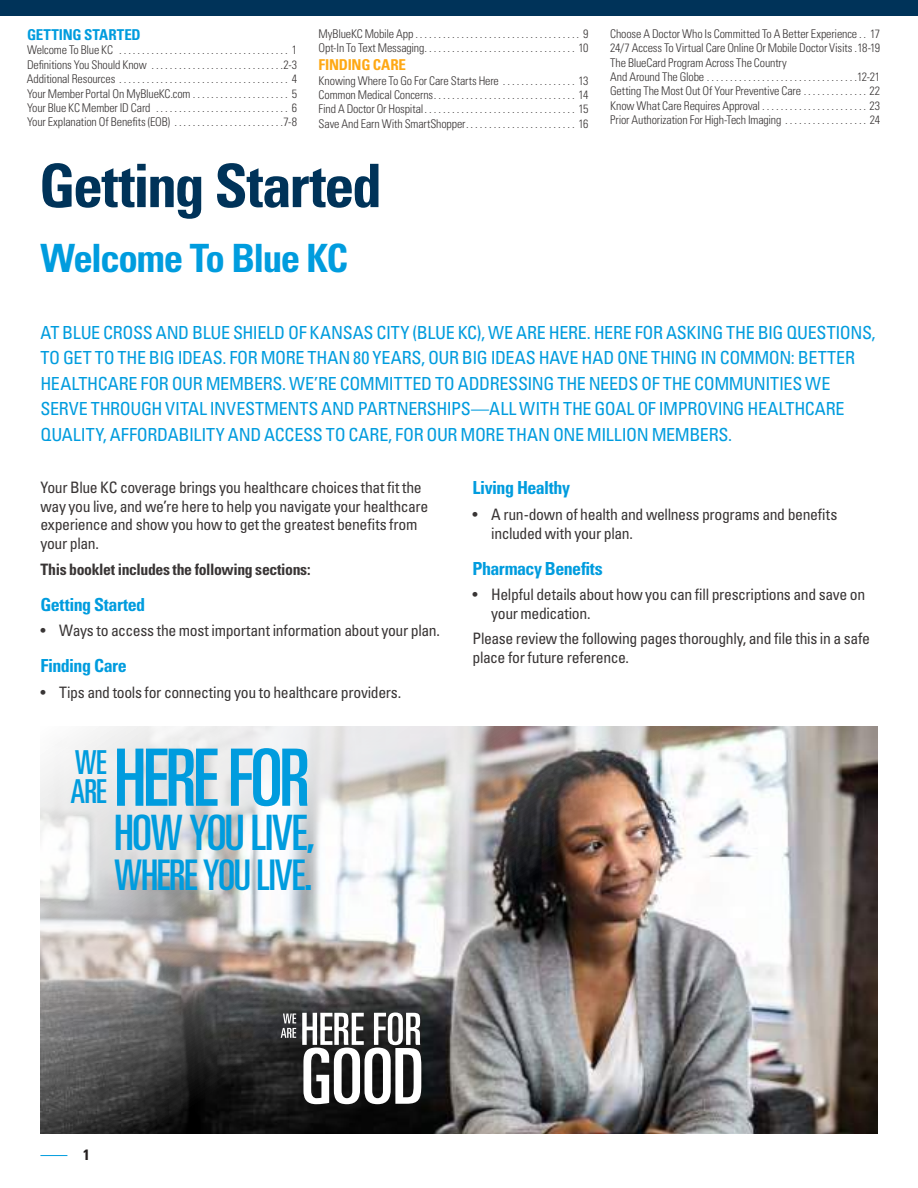
<style>
.page{position:relative;width:918px;height:1188px;background:#fff}
.page>*{position:absolute;margin:0;border:0;box-sizing:border-box;transform-origin:0 0}
.t1{font:ultra-condensed 79.2px "Univers LT Std";letter-spacing:-.04em;color:#009cde}
.t2{font:700 condensed 60px "Univers LT Std";letter-spacing:-.03em;color:#003359}
.t3{font:ultra-condensed 48.9px "Univers LT Std";letter-spacing:-.035em;color:#009cde}
.t4{font:ultra-condensed 42.3px "Univers LT Std";letter-spacing:-.025em;color:#009cde}
.t5{font:700 condensed 39px "Univers LT Std";letter-spacing:-.04em;color:#009cde}
.t6{font:ultra-condensed 33px/29.7px "Univers LT Std";color:#009cde}
.t7{font:condensed 18px/25.5px "Univers LT Std";letter-spacing:-.015em;color:#009cde}
.t8{font:700 condensed 18px "Univers LT Std";letter-spacing:-.03em;color:#009cde}
.t9{font:condensed 15.75px/18.8px "Univers LT Std";letter-spacing:-.025em;color:#393535}
.t10{font:700 condensed 15.75px "Univers LT Std";letter-spacing:-.025em;color:#393535}
.t11{font:700 condensed 15px "Univers LT Std";color:#009cde}
.t12{font:700 condensed 15px "Univers LT Std";letter-spacing:-.015em;color:#fea814}
.t13{font:700 condensed 15px "Univers LT Std";color:#241f1f}
.t14{font:300 condensed 12px/14.4px "Univers LT Std";letter-spacing:-.01em;color:#393535;text-align:justify}
</style>
<div class="page">
<svg style="left:40px;top:1155px;width:27px;height:1px"></svg>
<div style="left:0;top:0;width:918px;height:15px;background:#003359"></div>
<img style="left:40px;top:727px;width:838px;height:407px">
<svg style="left:281px;top:1014px;width:15px;height:24px"></svg>
<svg style="left:302px;top:1012px;width:119px;height:92px"></svg>
<p class="t11" style="left:27px;top:25px;width:115px">GETTING STARTED</p>
<p class="t14" style="left:27px;top:43px;width:272px">Welcome To Blue KC . . . . . . . . . . . . . . . . . . . . . . . . . . . . . . . . . . . . . 1<br>Definitions You Should Know . . . . . . . . . . . . . . . . . . . . . . . . . . . . 2-3<br>Additional Resources . . . . . . . . . . . . . . . . . . . . . . . . . . . . . . . . . . . . . 4<br>Your Member Portal On MyBlueKC.com . . . . . . . . . . . . . . . . . . . . . 5<br>Your Blue KC Member ID Card . . . . . . . . . . . . . . . . . . . . . . . . . . . . . 6<br>Your Explanation Of Benefits (EOB) . . . . . . . . . . . . . . . . . . . . . . . 7-8</p>
<p class="t14" style="left:319px;top:26px;width:272px">MyBlueKC Mobile App . . . . . . . . . . . . . . . . . . . . . . . . . . . . . . . . . . . . 9<br>Opt-In To Text Messaging . . . . . . . . . . . . . . . . . . . . . . . . . . . . . . . . . 10</p>
<p class="t12" style="left:319px;top:56px;width:89px">FINDING CARE</p>
<p class="t14" style="left:319px;top:73px;width:272px">Knowing Where To Go For Care Starts Here . . . . . . . . . . . . . . . . 13<br>Common Medical Concerns . . . . . . . . . . . . . . . . . . . . . . . . . . . . . . . 14<br>Find A Doctor Or Hospital . . . . . . . . . . . . . . . . . . . . . . . . . . . . . . . . . 15<br>Save And Earn With SmartShopper . . . . . . . . . . . . . . . . . . . . . . . . 16</p>
<h2 class="t2" style="left:39px;top:149px;width:344px">Getting Started</h2>
<h3 class="t5" style="left:40px;top:235px;width:309px">Welcome To Blue KC</h3>
<p class="t14" style="left:610px;top:26px;width:272px;text-align:left">Choose A Doctor Who Is Committed To A Better Experience . . 17<br>24/7 Access To Virtual Care Online Or Mobile Doctor Visits. 18-19<br>The BlueCard Program Across The Country<br>And Around The Globe . . . . . . . . . . . . . . . . . . . . . . . . . . . . . . . . 12-21<br>Getting The Most Out Of Your Preventive Care . . . . . . . . . . . . . . 22<br>Know What Care Requires Approval . . . . . . . . . . . . . . . . . . . . . . . 23<br>Prior Authorization For High-Tech Imaging . . . . . . . . . . . . . . . . . . 24</p>
<p class="t7" style="left:40px;top:319px;width:837px">AT BLUE CROSS AND BLUE SHIELD OF KANSAS CITY (BLUE KC), WE ARE HERE. HERE FOR ASKING THE BIG QUESTIONS, TO GET TO THE BIG IDEAS. FOR MORE THAN 80 YEARS, OUR BIG IDEAS HAVE HAD ONE THING IN COMMON: BETTER HEALTHCARE FOR OUR MEMBERS. WE’RE COMMITTED TO ADDRESSING THE NEEDS OF THE COMMUNITIES WE SERVE THROUGH VITAL INVESTMENTS AND PARTNERSHIPS—ALL WITH THE GOAL OF IMPROVING HEALTHCARE QUALITY, AFFORDABILITY AND ACCESS TO CARE, FOR OUR MORE THAN ONE MILLION MEMBERS.</p>
<h3 class="t9" style="left:40px;top:478px;width:389px">Your Blue KC coverage brings you healthcare choices that fit the way you live, and we’re here to help you navigate your healthcare experience and show you how to get the greatest benefits from your plan.</h3>
<h3 class="t10" style="left:40px;top:559px;width:272px">This booklet includes the following sections:</h3>
<h3 class="t8" style="left:40px;top:593px;width:106px">Getting Started</h3>
<h3 class="t9" style="left:40px;top:621px;width:401px">• Ways to access the most important information about your plan.</h3>
<h3 class="t8" style="left:40px;top:655px;width:88px">Finding Care</h3>
<h3 class="t9" style="left:40px;top:682px;width:362px">• Tips and tools for connecting you to healthcare providers.</h3>
<h3 class="t6" style="left:71px;top:747px;width:37px">WE<br>ARE</h3>
<h1 class="t1" style="left:114px;top:733px;width:198px">HERE FOR</h1>
<h3 class="t3" style="left:114px;top:805px;width:203px">HOW YOU LIVE,</h3>
<h3 class="t4" style="left:114px;top:851px;width:200px">WHERE YOU LIVE.</h3>
<h3 class="t8" style="left:472px;top:477px;width:99px">Living Healthy</h3>
<h3 class="t9" style="left:491px;top:505px;width:348px;text-indent:-19px">• A run-down of health and wellness programs and benefits included with your plan.</h3>
<h3 class="t8" style="left:472px;top:557px;width:132px">Pharmacy Benefits</h3>
<h3 class="t9" style="left:491px;top:585px;width:375px;text-indent:-19px">• Helpful details about how you can fill prescriptions and save on your medication.</h3>
<h3 class="t9" style="left:473px;top:629px;width:399px">Please review the following pages thoroughly, and file this in a safe place for future reference.</h3>
<p class="t13" style="left:83px;top:1145px;width:8px">1</p>
</div>
